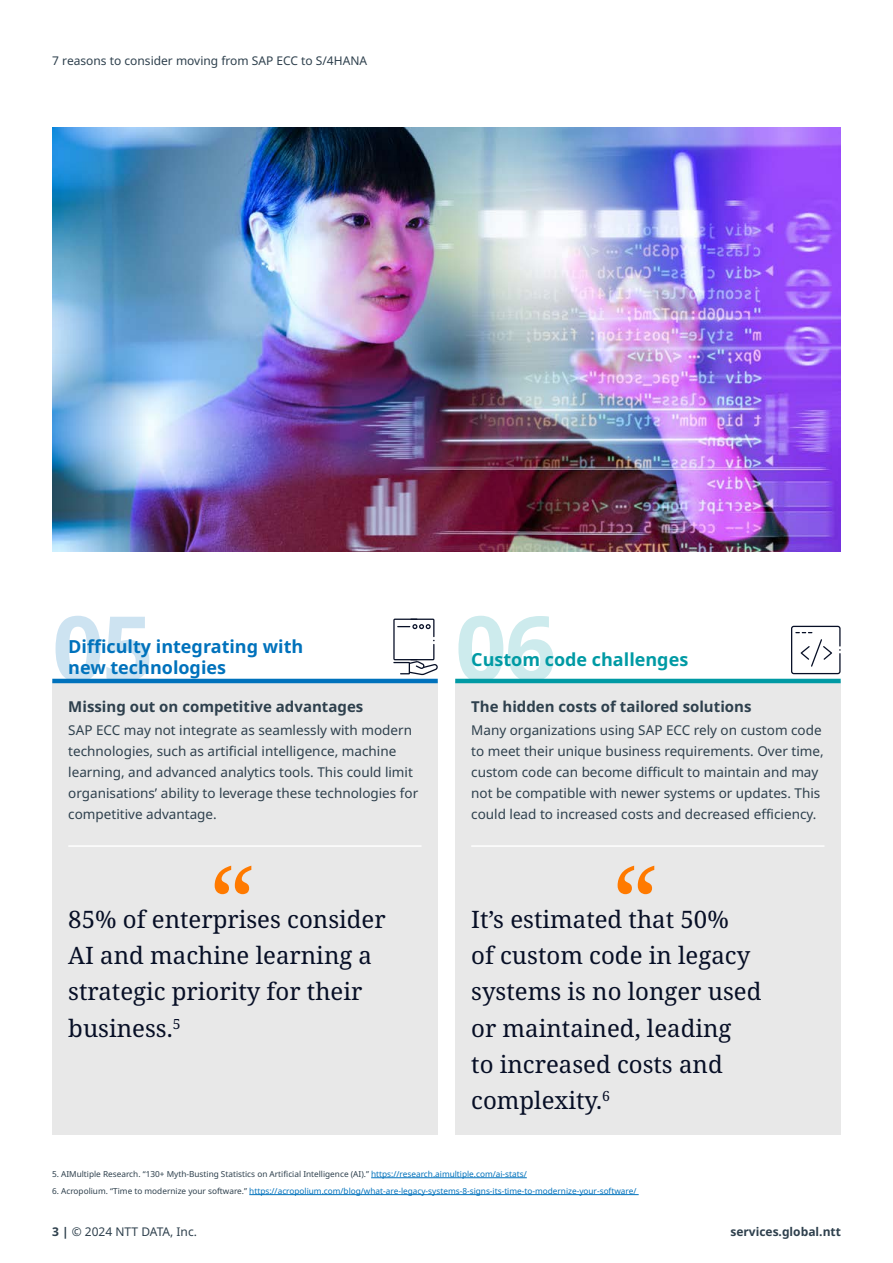
<style>
.page{position:relative;width:893px;height:1263px;background:#fff}
.page>*{position:absolute;margin:0;border:0;box-sizing:border-box;transform-origin:0 0}
.t1{font:700 90px "Noto Sans";color:#0072bc}
.t2{font:700 90px "Noto Sans";color:#009aa4}
.t3{font:24px/36px "Noto Serif";color:#070f26}
.t4{font:700 18px/21px "Noto Sans";color:#0072bc}
.t5{font:700 18px "Noto Sans";color:#009aa4}
.t6{font:700 15px "Noto Sans";color:#2e404d}
.t7{font:13.5px/21px "Noto Sans";color:#2e404d}
.t8{font:12px "Noto Sans";color:#2e404d}
.t9{font:700 12px "Noto Sans";color:#2e404d}
.t10{font:8.25px "Noto Sans";color:#0072bc}
.t11{font:8.25px "Noto Sans";color:#2e404d}
.s1{color:#0072bc}
.s2{color:#2e404d}
.s3{font-weight:700}
</style>
<div class="page">
<div style="left:52px;top:681px;width:386px;height:454px;background:#e8e8e8"></div>
<div style="left:455px;top:681px;width:386px;height:454px;background:#e8e8e8"></div>
<hr style="left:52px;top:679px;width:386px;height:4px;background:#0072bc">
<hr style="left:455px;top:679px;width:386px;height:4px;background:#009aa4">
<svg style="left:215px;top:866px;width:36px;height:28px"></svg>
<svg style="left:618px;top:866px;width:36px;height:28px"></svg>
<hr style="left:68px;top:845px;width:354px;height:2px;background:#fff">
<hr style="left:471px;top:845px;width:353px;height:2px;background:#fff">
<hr style="left:371px;top:1177px;width:156px;height:1px;background:#0072bc">
<hr style="left:249px;top:1194px;width:390px;height:1px;background:#0072bc">
<img style="left:52px;top:128px;width:789px;height:423px">
<svg style="left:791px;top:626px;width:50px;height:48px"></svg>
<svg style="left:393px;top:619px;width:45px;height:56px"></svg>
<p class="t8" style="left:52px;top:52px;width:316px">7 reasons to consider moving from SAP ECC to S/4HANA</p>
<h1 class="t1" style="left:52px;top:585px;width:103px">05</h1>
<h1 class="t2" style="left:455px;top:585px;width:103px">06</h1>
<p class="t6" style="left:68px;top:696px;width:296px">Missing out on competitive advantages</p>
<p class="t7" style="left:68px;top:720px;width:351px">SAP ECC may not integrate as seamlessly with modern technologies, such as artificial intelligence, machine learning, and advanced analytics tools. This could limit organisations’ ability to leverage these technologies for competitive advantage.</p>
<h3 class="t4" style="left:68px;top:637px;width:237px">Difficulty integrating with new technologies</h3>
<h3 class="t5" style="left:471px;top:647px;width:219px">Custom code challenges</h3>
<p class="t6" style="left:471px;top:696px;width:282px">The hidden costs of tailored solutions</p>
<p class="t7" style="left:471px;top:720px;width:354px">Many organizations using SAP ECC rely on custom code to meet their unique business requirements. Over time, custom code can become difficult to maintain and may not be compatible with newer systems or updates. This could lead to increased costs and decreased efficiency.</p>
<h2 class="t3" style="left:68px;top:902px;width:319px">85% of enterprises consider<br>AI and machine learning a strategic priority for their business.<sup>5</sup></h2>
<h2 class="t3" style="left:471px;top:902px;width:292px">It’s estimated that 50%<br>of custom code in legacy systems is no longer used or maintained, leading<br>to increased costs and complexity.<sup>6</sup></h2>
<p class="t11" style="left:52px;top:1168px;width:476px">5. AIMultiple Research. “130+ Myth-Busting Statistics on Artificial Intelligence (AI).” <span class="s1">https://research.aimultiple.com/ai-stats/</span></p>
<p class="t10" style="left:52px;top:1185px;width:586px"><span class="s2">6. Acropolium. “Time to modernize your software.”</span> https://acropolium.com/blog/what-are-legacy-systems-8-signs-its-time-to-modernize-your-software/</p>
<p class="t8" style="left:52px;top:1223px;width:146px"><span class="s3">3 |</span> © 2024 NTT DATA, Inc.</p>
<p class="t9" style="left:730px;top:1223px;width:112px">services.global.ntt</p>
</div>
